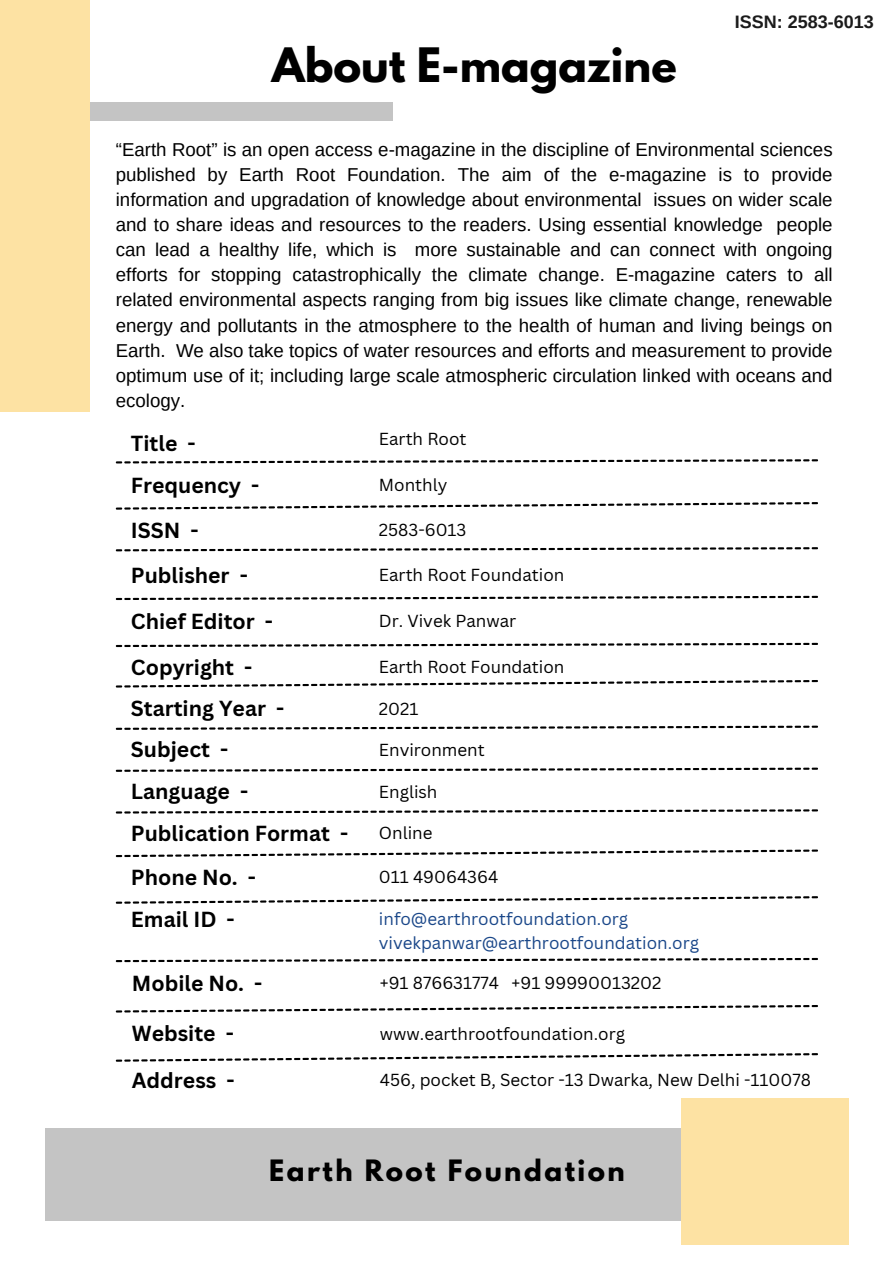
<style>
.page{position:relative;width:894px;height:1264px;background:#fff}
.page>*{position:absolute;margin:0;border:0;box-sizing:border-box;transform-origin:0 0}
.t1{font:700 42px "League Spartan";color:#000}
.t2{font:700 26.1px "League Spartan";letter-spacing:.095em;color:#000}
.t3{font:700 21.15px "Canva Sans";color:#000}
.t4{font:18.6px/25px "Arimo";color:#000;text-align:justify}
.t5{font:700 18px "Arimo";color:#1b1b1b}
.t6{font:16.95px "Canva Sans";color:#000}
.t7{font:16.95px/23.2px "Canva Sans";color:#1a4789}
</style>
<div class="page">
<div style="left:45px;top:1127px;width:803px;height:93px;background:#c4c4c4"></div>
<div style="left:681px;top:1098px;width:167px;height:146px;background:#fde2a3"></div>
<div style="left:0;top:103px;width:392px;height:18px;background:#c4c4c4"></div>
<div style="left:0;top:0;width:90px;height:412px;background:#fde2a3"></div>
<svg style="left:116px;top:459px;width:701px;height:4px"></svg>
<svg style="left:116px;top:502px;width:701px;height:7px"></svg>
<svg style="left:116px;top:547px;width:701px;height:4px"></svg>
<svg style="left:116px;top:596px;width:701px;height:4px"></svg>
<svg style="left:116px;top:643px;width:701px;height:4px"></svg>
<svg style="left:116px;top:680px;width:701px;height:7px"></svg>
<svg style="left:116px;top:725px;width:701px;height:5px"></svg>
<svg style="left:116px;top:849px;width:701px;height:8px"></svg>
<svg style="left:116px;top:896px;width:701px;height:7px"></svg>
<svg style="left:116px;top:957px;width:701px;height:5px"></svg>
<svg style="left:116px;top:1005px;width:701px;height:7px"></svg>
<svg style="left:116px;top:1053px;width:701px;height:8px"></svg>
<svg style="left:116px;top:767px;width:701px;height:4px"></svg>
<svg style="left:116px;top:809px;width:701px;height:4px"></svg>
<h1 class="t1" style="left:272px;top:44px;width:406px">About E-magazine</h1>
<p class="t5" style="left:734px;top:12px;width:140px">ISSN: 2583-6013</p>
<p class="t4" style="left:116px;top:137px;width:718px">“Earth Root” is an open access e-magazine in the discipline of Environmental sciences published by Earth Root Foundation. The aim of the e-magazine is to provide information and upgradation of knowledge about environmental issues on wider scale and to share ideas and resources to the readers. Using essential knowledge people can lead a healthy life, which is more sustainable and can connect with ongoing efforts for stopping catastrophically the climate change. E-magazine caters to all related environmental aspects ranging from big issues like climate change, renewable energy and pollutants in the atmosphere to the health of human and living beings on Earth. We also take topics of water resources and efforts and measurement to provide optimum use of it; including large scale atmospheric circulation linked with oceans and ecology.</p>
<p class="t3" style="left:131px;top:428px;width:66px">Title -</p>
<p class="t6" style="left:379px;top:427px;width:89px">Earth Root</p>
<p class="t3" style="left:131px;top:470px;width:130px">Frequency -</p>
<p class="t6" style="left:379px;top:473px;width:70px">Monthly</p>
<p class="t3" style="left:131px;top:515px;width:69px">ISSN -</p>
<p class="t6" style="left:379px;top:518px;width:89px">2583-6013</p>
<p class="t3" style="left:131px;top:560px;width:118px">Publisher -</p>
<p class="t6" style="left:379px;top:563px;width:187px">Earth Root Foundation</p>
<p class="t3" style="left:131px;top:606px;width:144px">Chief Editor -</p>
<p class="t6" style="left:379px;top:609px;width:139px">Dr. Vivek Panwar</p>
<p class="t3" style="left:131px;top:652px;width:123px">Copyright -</p>
<p class="t6" style="left:379px;top:655px;width:187px">Earth Root Foundation</p>
<p class="t3" style="left:131px;top:693px;width:155px">Starting Year -</p>
<p class="t6" style="left:379px;top:696px;width:41px">2021</p>
<p class="t3" style="left:131px;top:734px;width:99px">Subject -</p>
<p class="t6" style="left:379px;top:737px;width:107px">Environment</p>
<p class="t3" style="left:131px;top:776px;width:119px">Language -</p>
<p class="t6" style="left:379px;top:779px;width:60px">English</p>
<p class="t3" style="left:131px;top:818px;width:219px">Publication Format -</p>
<p class="t6" style="left:379px;top:821px;width:55px">Online</p>
<p class="t3" style="left:131px;top:862px;width:127px">Phone No. -</p>
<p class="t6" style="left:379px;top:864px;width:121px">011 49064364</p>
<p class="t3" style="left:131px;top:904px;width:105px">Email ID -</p>
<p class="t7" style="left:379px;top:907px;width:321px">info@earthrootfoundation.org vivekpanwar@earthrootfoundation.org</p>
<p class="t3" style="left:132px;top:968px;width:132px">Mobile No. -</p>
<p class="t6" style="left:380px;top:971px;width:283px">+91 876631774 +91 99990013202</p>
<p class="t3" style="left:132px;top:1018px;width:104px">Website -</p>
<p class="t6" style="left:380px;top:1021px;width:247px">www.earthrootfoundation.org</p>
<p class="t3" style="left:132px;top:1065px;width:104px">Address -</p>
<p class="t6" style="left:380px;top:1067px;width:432px">456, pocket B, Sector -13 Dwarka, New Delhi -110078</p>
<h2 class="t2" style="left:269px;top:1157px;width:357px">Earth Root Foundation</h2>
</div>
